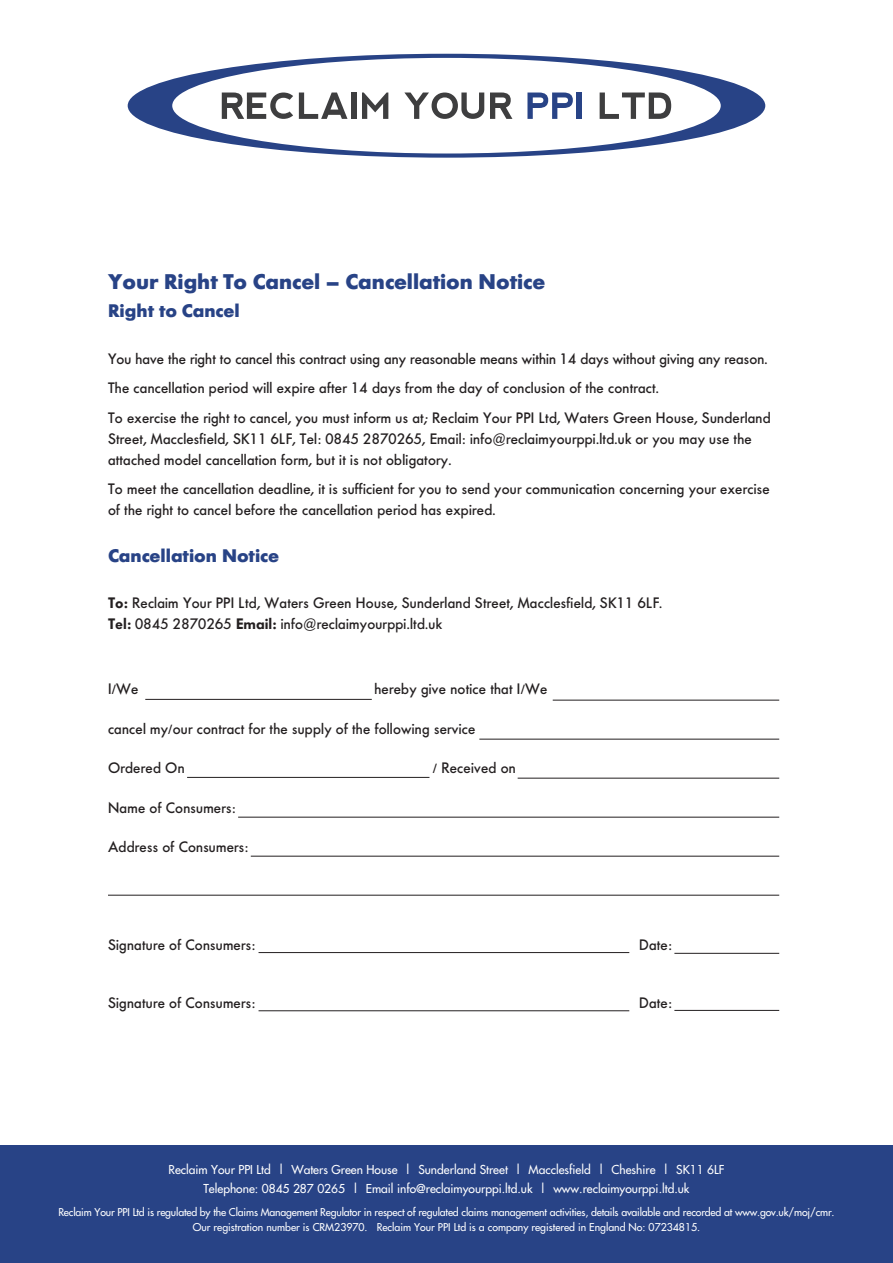
<style>
.page{position:relative;width:893px;height:1263px;background:#fff}
.page>*{position:absolute;margin:0;border:0;box-sizing:border-box;transform-origin:0 0}
.t1{font:700 21px "Futura BQ";color:#284386}
.t2{font:700 18px "Futura BQ";color:#284386}
.t3{font:500 15px/21px "Futura BQ";color:#231f20}
.t4{font:12px/19.2px "Futura";color:#fff;text-align:center}
.t5{font:10.5px/15px "Futura";letter-spacing:-.015em;color:#fff;text-align:center}
.s1{font-weight:600}
</style>
<div class="page">
<div style="left:0;top:1145px;width:893px;height:118px;background:#284386"></div>
<svg style="left:128px;top:54px;width:637px;height:104px"></svg>
<svg style="left:222px;top:93px;width:71px;height:26px"></svg>
<svg style="left:299px;top:93px;width:48px;height:26px"></svg>
<div style="left:351px;top:92px;width:6px;height:27px;background:#3e3e3f"></div>
<svg style="left:362px;top:93px;width:26px;height:26px"></svg>
<svg style="left:404px;top:93px;width:80px;height:26px"></svg>
<svg style="left:490px;top:93px;width:22px;height:26px"></svg>
<svg style="left:527px;top:93px;width:46px;height:26px"></svg>
<div style="left:577px;top:92px;width:5px;height:27px;background:#284386"></div>
<svg style="left:600px;top:92px;width:71px;height:27px"></svg>
<hr style="left:145px;top:699px;width:227px;height:1px;background:#231f20">
<hr style="left:553px;top:700px;width:226px;height:1px;background:#231f20">
<hr style="left:479px;top:739px;width:300px;height:1px;background:#231f20">
<hr style="left:187px;top:777px;width:242px;height:1px;background:#231f20">
<hr style="left:238px;top:817px;width:541px;height:1px;background:#231f20">
<hr style="left:251px;top:856px;width:528px;height:1px;background:#231f20">
<hr style="left:259px;top:952px;width:370px;height:1px;background:#231f20">
<hr style="left:259px;top:1010px;width:370px;height:1px;background:#231f20">
<hr style="left:674px;top:1010px;width:105px;height:1px;background:#231f20">
<hr style="left:674px;top:953px;width:105px;height:1px;background:#231f20">
<hr style="left:108px;top:895px;width:671px;height:1px;background:#231f20">
<hr style="left:518px;top:778px;width:261px;height:1px;background:#231f20">
<h1 class="t1" style="left:108px;top:269px;width:439px">Your Right To Cancel – Cancellation Notice</h1>
<p class="t2" style="left:108px;top:300px;width:133px">Right to Cancel</p>
<p class="t3" style="left:108px;top:344px;width:664px;line-height:29.5px">You have the right to cancel this contract using any reasonable means within 14 days without giving any reason.<br>The cancellation period will expire after 14 days from the day of conclusion of the contract.<br>To exercise the right to cancel, you must inform us at; Reclaim Your PPI Ltd, Waters Green House, Sunderland</p>
<p class="t3" style="left:108px;top:428px;width:645px">Street, Macclesfield, SK11 6LF, Tel: 0845 2870265, Email: info@reclaimyourppi.ltd.uk or you may use the attached model cancellation form, but it is not obligatory.</p>
<p class="t3" style="left:108px;top:479px;width:663px">To meet the cancellation deadline, it is sufficient for you to send your communication concerning your exercise of the right to cancel before the cancellation period has expired.</p>
<p class="t2" style="left:108px;top:544px;width:172px">Cancellation Notice</p>
<p class="t3" style="left:108px;top:593px;width:556px"><span class="s1">To:</span> Reclaim Your PPI Ltd, Waters Green House, Sunderland Street, Macclesfield, SK11 6LF.<br><span class="s1">Tel:</span> 0845 2870265 <span class="s1">Email:</span> info@reclaimyourppi.ltd.uk</p>
<p class="t3" style="left:108px;top:679px;width:32px">I/We</p>
<p class="t3" style="left:374px;top:679px;width:175px">hereby give notice that I/We</p>
<p class="t3" style="left:108px;top:718px;width:369px">cancel my/our contract for the supply of the following service</p>
<p class="t3" style="left:108px;top:758px;width:78px">Ordered On</p>
<p class="t3" style="left:433px;top:758px;width:85px">/ Received on</p>
<p class="t3" style="left:108px;top:797px;width:129px">Name of Consumers:</p>
<p class="t3" style="left:108px;top:836px;width:142px">Address of Consumers:</p>
<p class="t3" style="left:108px;top:934px;width:149px">Signature of Consumers:</p>
<p class="t3" style="left:639px;top:934px;width:35px">Date:</p>
<p class="t3" style="left:108px;top:993px;width:149px">Signature of Consumers:</p>
<p class="t3" style="left:639px;top:993px;width:35px">Date:</p>
<p class="t4" style="left:169px;top:1159px;width:557px">Reclaim Your PPI Ltd | Waters Green House | Sunderland Street | Macclesfield | Cheshire | SK11 6LF<br>Telephone: 0845 287 0265 | Email info@reclaimyourppi.ltd.uk | www.reclaimyourppi.ltd.uk</p>
<p class="t5" style="left:58px;top:1205px;width:778px">Reclaim Your PPI Ltd is regulated by the Claims Management Regulator in respect of regulated claims management activities, details available and recorded at www.gov.uk/moj/cmr.<br>Our registration number is CRM23970. Reclaim Your PPI Ltd is a company registered in England No: 07234815.</p>
</div>
